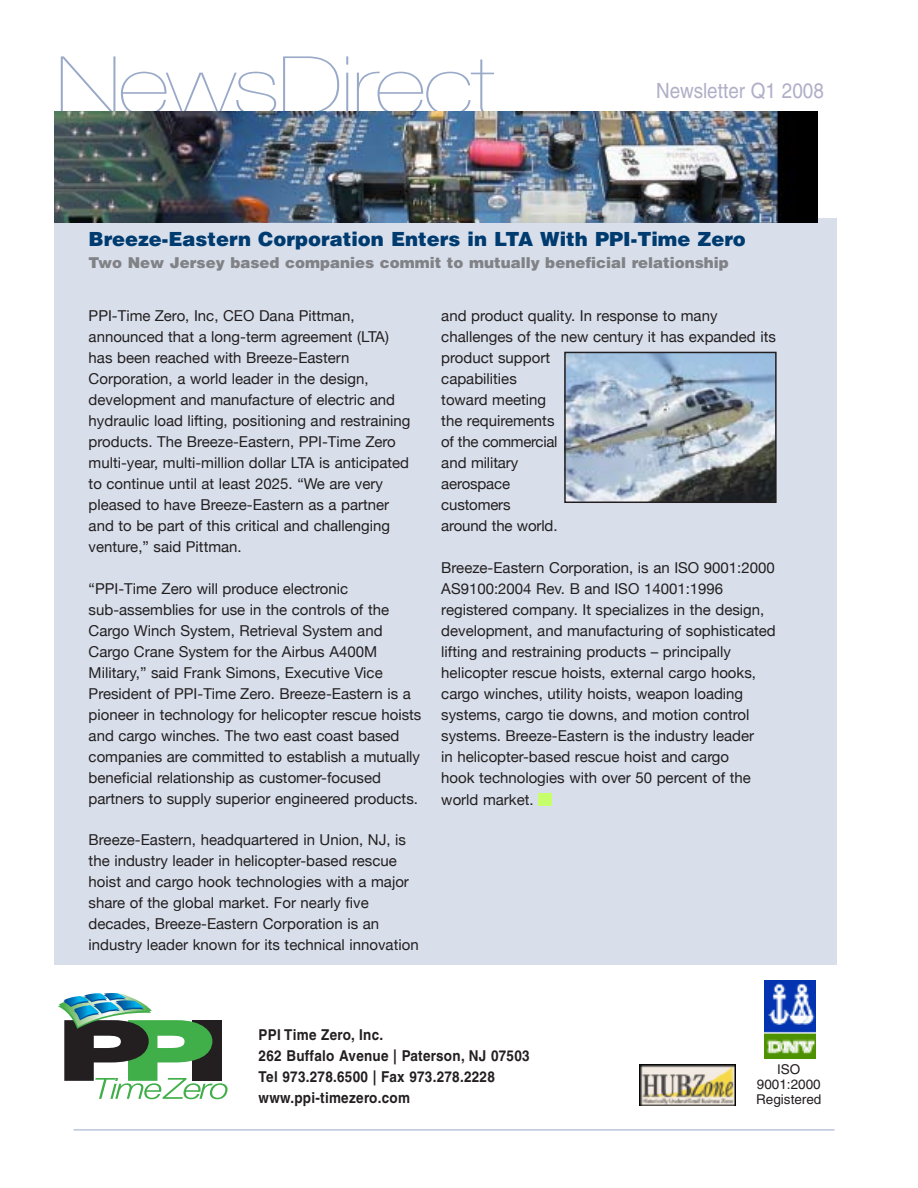
<style>
.page{position:relative;width:918px;height:1188px;background:#fff}
.page>*{position:absolute;margin:0;border:0;box-sizing:border-box;transform-origin:0 0}
.t1{font:200 81px "Helvetica Neue";letter-spacing:-.025em;color:#99a9c8;scale:1.25 1}
.t2{font:21px "Helvetica";color:#b0afc7;scale:.9 1}
.t3{font:900 19.5px "Helvetica";color:#003b70}
.t4{font:15px/21px "Helvetica Neue";color:#231f20}
.t5{font:700 15px/21.1px "Helvetica";letter-spacing:.02em;color:#231f20;scale:.9 1}
.t6{font:900 15px "Helvetica";color:#808285}
.t7{font:13.5px/15px "Helvetica";color:#231f20;text-align:center}
</style>
<div class="page">
<svg style="left:58px;top:993px;width:170px;height:106px"></svg>
<div style="left:54px;top:219px;width:783px;height:746px;background:#d8dfeb"></div>
<img style="left:567px;top:355px;width:207px;height:145px">
<div style="left:564px;top:352px;width:213px;height:151px;border:2px solid #231f20"></div>
<div style="left:538px;top:793px;width:14px;height:13px;background:#c6ff6b"></div>
<img style="left:54px;top:111px;width:764px;height:111px">
<img style="left:639px;top:1064px;width:96px;height:42px">
<div style="left:762px;top:978px;width:56px;height:85px;background:linear-gradient(to right,#fff,#fff)"></div>
<img style="left:764px;top:980px;width:51px;height:79px">
<hr style="left:74px;top:1130px;width:761px;height:1px;background:#99a9c8">
<h1 class="t1" style="left:55px;top:39px;width:354px">NewsDirect</h1>
<h2 class="t2" style="left:656px;top:79px;width:188px">Newsletter Q1 2008</h2>
<h3 class="t3" style="left:89px;top:226px;width:659px">Breeze-Eastern Corporation Enters in LTA With PPI-Time Zero</h3>
<p class="t6" style="left:89px;top:253px;width:642px">Two New Jersey based companies commit to mutually beneficial relationship</p>
<p class="t4" style="left:89px;top:305px;width:323px">PPI-Time Zero, Inc, CEO Dana Pittman, announced that a long-term agreement (LTA) has been reached with Breeze-Eastern Corporation, a world leader in the design, development and manufacture of electric and hydraulic load lifting, positioning and restraining products. The Breeze-Eastern, PPI-Time Zero multi-year, multi-million dollar LTA is anticipated to continue until at least 2025. “We are very pleased to have Breeze-Eastern as a partner and to be part of this critical and challenging venture,” said Pittman.</p>
<p class="t4" style="left:89px;top:578px;width:334px">“PPI-Time Zero will produce electronic sub-assemblies for use in the controls of the Cargo Winch System, Retrieval System and Cargo Crane System for the Airbus A400M Military,” said Frank Simons, Executive Vice President of PPI-Time Zero. Breeze-Eastern is a pioneer in technology for helicopter rescue hoists and cargo winches. The two east coast based companies are committed to establish a mutually beneficial relationship as customer-focused partners to supply superior engineered products.</p>
<p class="t4" style="left:89px;top:829px;width:332px">Breeze-Eastern, headquartered in Union, NJ, is the industry leader in helicopter-based rescue hoist and cargo hook technologies with a major share of the global market. For nearly five decades, Breeze-Eastern Corporation is an industry leader known for its technical innovation</p>
<p class="t4" style="left:441px;top:305px;width:336px">and product quality. In response to many challenges of the new century it has expanded its product support<br>capabilities<br>toward meeting<br>the requirements<br>of the commercial<br>and military<br>aerospace<br>customers<br>around the world.</p>
<p class="t4" style="left:441px;top:557px;width:336px">Breeze-Eastern Corporation, is an ISO 9001:2000<br>AS9100:2004 Rev. B and ISO 14001:1996 registered company. It specializes in the design, development, and manufacturing of sophisticated lifting and restraining products – principally helicopter rescue hoists, external cargo hooks, cargo winches, utility hoists, weapon loading systems, cargo tie downs, and motion control systems. Breeze-Eastern is the industry leader<br>in helicopter-based rescue hoist and cargo<br>hook technologies with over 50 percent of the</p>
<p class="t4" style="left:441px;top:789px;width:94px">world market.</p>
<p class="t5" style="left:259px;top:1024px;width:303px">PPI Time Zero, Inc.<br>262 Buffalo Avenue | Paterson, NJ 07503<br>Tel 973.278.6500 | Fax 973.278.2228 www.ppi-timezero.com</p>
<p class="t7" style="left:756px;top:1062px;width:67px">ISO<br>9001:2000<br>Registered</p>
</div>
